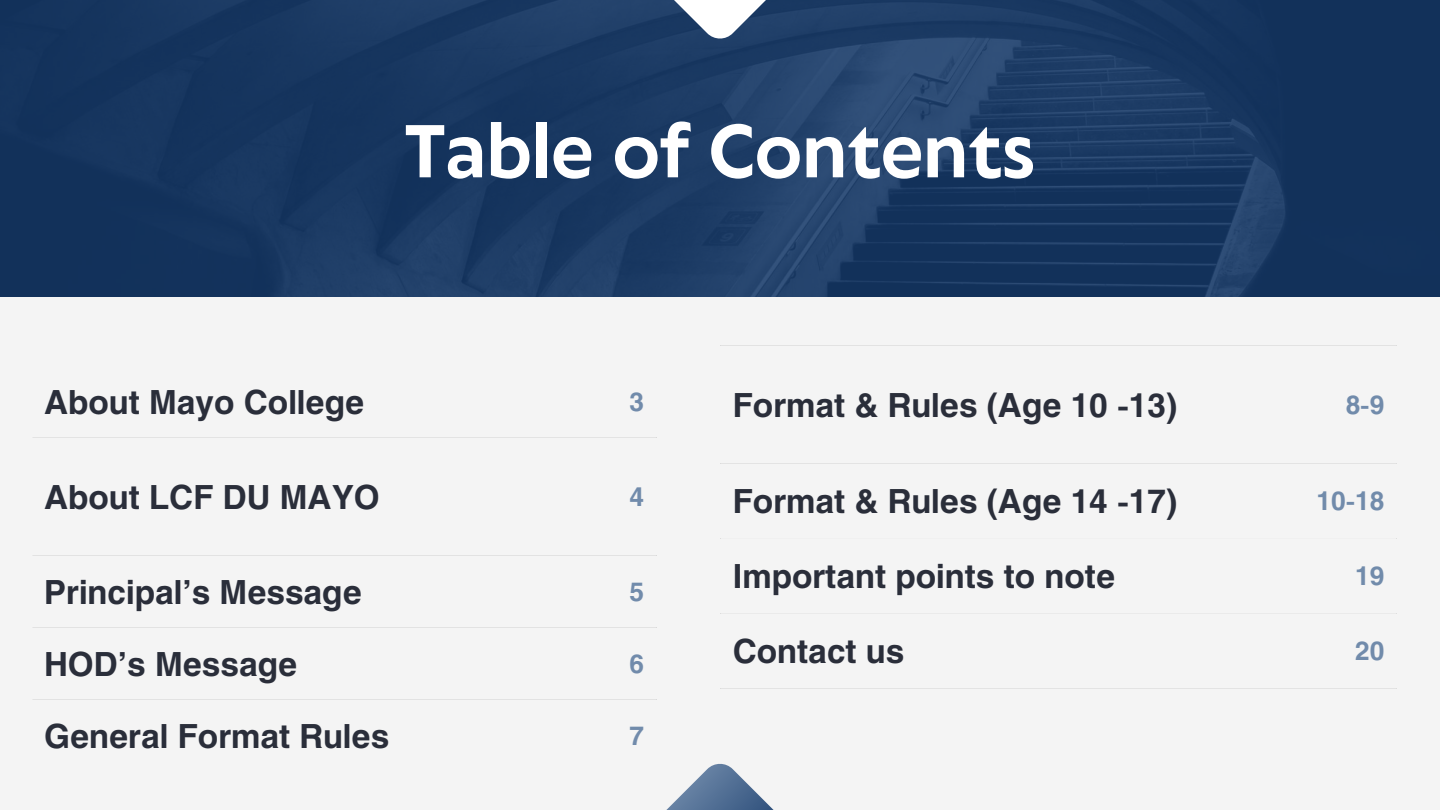
<style>
.page{position:relative;width:1440px;height:810px;background:#fff}
.page>*{position:absolute;margin:0;border:0;box-sizing:border-box;transform-origin:0 0}
.t1{font:700 70px "Klein Text";color:#fff}
.t2{font:700 33px "Helios";color:#2a2e3a}
.t3{font:700 26px "Helios";color:#718bab}
</style>
<div class="page">
<img style="left:1px;top:0;width:1439px;height:297px">
<div style="left:0;top:297px;width:1440px;height:513px;background:#f4f4f4"></div>
<svg style="left:656px;top:0;width:128px;height:40px"></svg>
<svg style="left:666px;top:763px;width:108px;height:47px"></svg>
<h1 class="t1" style="left:405px;top:116px;width:632px">Table of Contents</h1>
<p class="t2" style="left:44px;top:381px;width:322px">About Mayo College</p>
<p class="t3" style="left:630px;top:385px;width:16px">3</p>
<p class="t2" style="left:44px;top:476px;width:337px">About LCF DU MAYO</p>
<p class="t3" style="left:630px;top:480px;width:16px">4</p>
<p class="t2" style="left:44px;top:571px;width:319px">Principal’s Message</p>
<p class="t3" style="left:630px;top:575px;width:16px">5</p>
<p class="t2" style="left:44px;top:643px;width:255px">HOD’s Message</p>
<p class="t3" style="left:630px;top:647px;width:16px">6</p>
<p class="t2" style="left:44px;top:715px;width:347px">General Format Rules</p>
<p class="t3" style="left:630px;top:719px;width:16px">7</p>
<p class="t2" style="left:733px;top:384px;width:446px">Format &amp; Rules (Age 10 -13)</p>
<p class="t3" style="left:1346px;top:388px;width:40px">8-9</p>
<p class="t2" style="left:733px;top:480px;width:446px">Format &amp; Rules (Age 14 -17)</p>
<p class="t3" style="left:1317px;top:484px;width:69px">10-18</p>
<p class="t2" style="left:733px;top:556px;width:384px">Important points to note</p>
<p class="t3" style="left:1355px;top:560px;width:31px">19</p>
<p class="t2" style="left:733px;top:630px;width:173px">Contact us</p>
<p class="t3" style="left:1355px;top:634px;width:31px">20</p>
</div>
